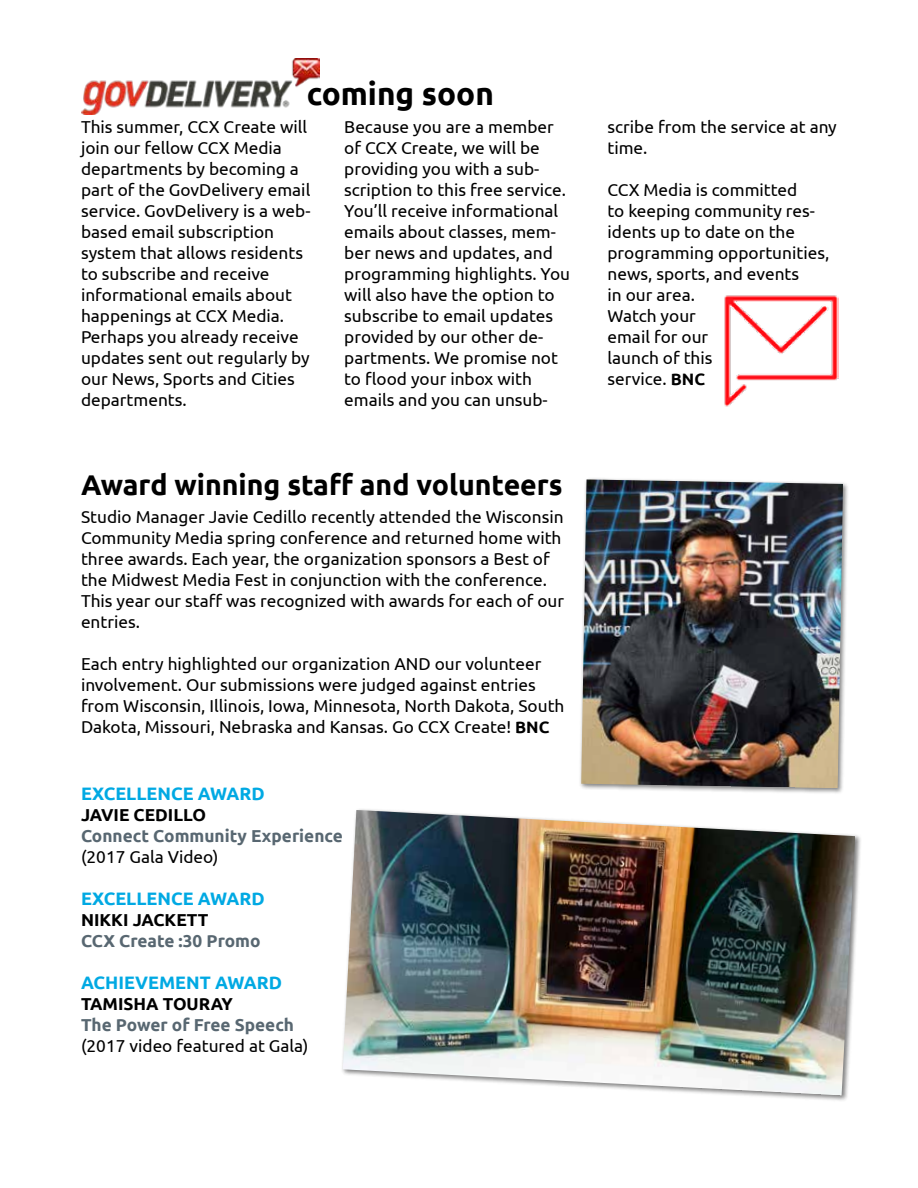
<style>
.page{position:relative;width:918px;height:1188px;background:#fff}
.page>*{position:absolute;margin:0;border:0;box-sizing:border-box;transform-origin:0 0}
.t1{font:700 31.5px "Ubuntu";color:#000}
.t2{font:700 28.5px "Ubuntu";color:#000}
.t3{font:700 18px "Ubuntu";color:#00a9e3}
.t4{font:17.25px/21px "Ubuntu";color:#000}
.t5{font:700 17.25px "Ubuntu";color:#586771}
.t6{font:700 17.25px "Ubuntu";color:#000}
.s1{font-weight:700;font-size:16.5px}
</style>
<div class="page">
<img style="left:724px;top:295px;width:114px;height:112px">
<div style="left:579px;top:477px;width:271px;height:318px;background:#000;opacity:.5"></div>
<img style="left:581px;top:479px;width:262px;height:309px">
<div style="left:341px;top:808px;width:521px;height:294px;background:#000;opacity:.5"></div>
<img style="left:343px;top:810px;width:512px;height:285px">
<img style="left:81px;top:59px;width:238px;height:56px">
<h1 class="t1" style="left:307px;top:75px;width:189px">coming soon</h1>
<p class="t4" style="left:81px;top:116px;width:231px">This summer, CCX Create will join our fellow CCX Media departments by becoming a part of the GovDelivery email service. GovDelivery is a web&shy;based email subscription system that allows residents to subscribe and receive informational emails about happenings at CCX Media.<br>Perhaps you already receive updates sent out regularly by our News, Sports and Cities departments.</p>
<p class="t4" style="left:344px;top:116px;width:227px">Because you are a member of CCX Create, we will be providing you with a sub&shy;scription to this free service.<br>You’ll receive informational emails about classes, mem&shy;ber news and updates, and programming highlights. You will also have the option to subscribe to email updates provided by our other de&shy;partments. We promise not to flood your inbox with emails and you can unsub-</p>
<p class="t4" style="left:608px;top:115px;width:231px">scribe from the service at any time.</p>
<p class="t4" style="left:608px;top:178px;width:223px">CCX Media is committed<br>to keeping community res&shy;idents up to date on the programming opportunities, news, sports, and events<br>in our area.<br>Watch your<br>email for our<br>launch of this<br>service. <span class="s1">BNC</span></p>
<h2 class="t2" style="left:81px;top:468px;width:483px">Award winning staff and volunteers</h2>
<p class="t4" style="left:81px;top:506px;width:485px">Studio Manager Javie Cedillo recently attended the Wisconsin Community Media spring conference and returned home with three awards. Each year, the organization sponsors a Best of the Midwest Media Fest in conjunction with the conference.<br>This year our staff was recognized with awards for each of our entries.</p>
<p class="t4" style="left:81px;top:653px;width:485px">Each entry highlighted our organization AND our volunteer involvement. Our submissions were judged against entries from Wisconsin, Illinois, Iowa, Minnesota, North Dakota, South Dakota, Missouri, Nebraska and Kansas. Go CCX Create! <span class="s1">BNC</span></p>
<p class="t3" style="left:81px;top:783px;width:185px">EXCELLENCE AWARD</p>
<p class="t6" style="left:81px;top:805px;width:127px">JAVIE CEDILLO</p>
<p class="t5" style="left:81px;top:826px;width:263px">Connect Community Experience</p>
<p class="t4" style="left:81px;top:846px;width:139px">(2017 Gala Video)</p>
<p class="t3" style="left:81px;top:888px;width:185px">EXCELLENCE AWARD</p>
<p class="t6" style="left:81px;top:910px;width:129px">NIKKI JACKETT</p>
<p class="t5" style="left:81px;top:931px;width:181px">CCX Create :30 Promo</p>
<p class="t3" style="left:81px;top:972px;width:202px">ACHIEVEMENT AWARD</p>
<p class="t6" style="left:81px;top:994px;width:153px">TAMISHA TOURAY</p>
<p class="t5" style="left:81px;top:1015px;width:215px">The Power of Free Speech</p>
<p class="t4" style="left:81px;top:1035px;width:229px">(2017 video featured at Gala)</p>
</div>
